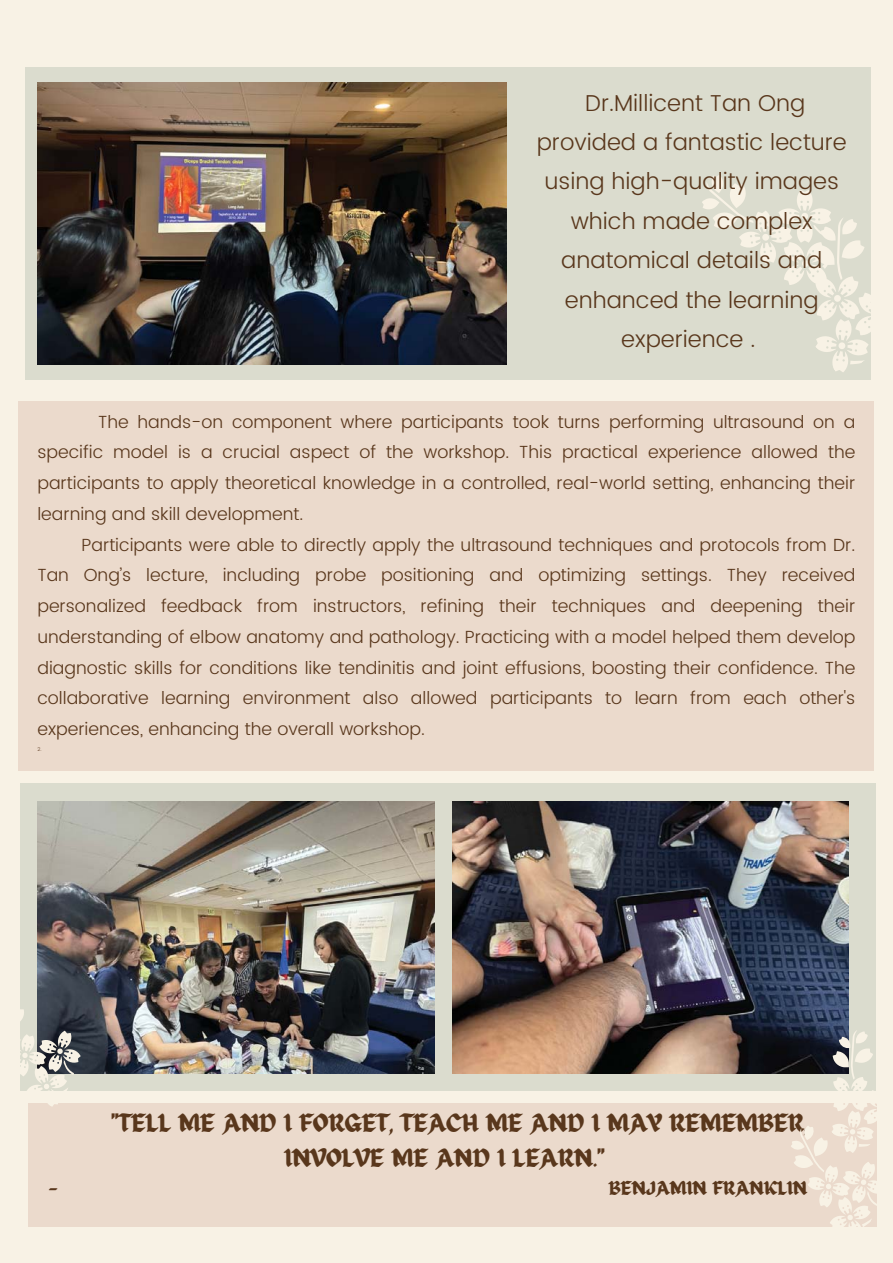
<style>
.page{position:relative;width:893px;height:1263px;background:#f8f2e5}
.page>*{position:absolute;margin:0;border:0;box-sizing:border-box;transform-origin:0 0}
.t1{font:25.35px/34.8px "ED Celandine";color:#59371c}
.t2{font:300 22.95px/39.3px "Poppins";color:#59371c;text-align:center}
.t3{font:19.35px "ED Celandine";color:#59371c}
.t4{font:300 17.55px/30.8px "Poppins";color:#59371c;text-align:justify}
.t5{font:300 5.25px "Poppins";color:#59371c}
</style>
<div class="page">
<div style="left:20px;top:783px;width:855px;height:308px;background:#dbdcce"></div>
<img style="left:37px;top:801px;width:398px;height:272px">
<div style="left:25px;top:67px;width:845px;height:313px;background:#dbdcce"></div>
<div style="left:19px;top:401px;width:855px;height:370px;background:#ebdacc"></div>
<div style="left:28px;top:1103px;width:848px;height:124px;background:#ebdacc"></div>
<svg style="left:702px;top:175px;width:169px;height:197px"></svg>
<img style="left:37px;top:83px;width:470px;height:281px">
<img style="left:452px;top:801px;width:396px;height:272px">
<svg style="left:791px;top:1030px;width:86px;height:197px"></svg>
<svg style="left:20px;top:994px;width:61px;height:112px"></svg>
<h2 class="t2" style="left:537px;top:83px;width:312px">Dr.Millicent Tan Ong provided a fantastic lecture using high-quality images which made complex anatomical details and enhanced the learning experience .</h2>
<p class="t4" style="left:37px;top:406px;width:819px;text-indent:61px">The hands-on component where participants took turns performing ultrasound on a specific model is a crucial aspect of the workshop. This practical experience allowed the participants to apply theoretical knowledge in a controlled, real-world setting, enhancing their learning and skill development.</p>
<p class="t4" style="left:37px;top:529px;width:820px;text-indent:44px">Participants were able to directly apply the ultrasound techniques and protocols from Dr.<br>Tan Ong’s lecture, including probe positioning and optimizing settings. They received personalized feedback from instructors, refining their techniques and deepening their understanding of elbow anatomy and pathology. Practicing with a model helped them develop diagnostic skills for conditions like tendinitis and joint effusions, boosting their confidence. The collaborative learning environment also allowed participants to learn from each other's experiences, enhancing the overall workshop.</p>
<p class="t5" style="left:37px;top:746px;width:6px">2.</p>
<h1 class="t1" style="left:284px;top:1107px;width:525px;text-indent:-173px">"TELL ME AND I FORGET, TEACH ME AND I MAY REMEMBER,<br>INVOLVE ME AND I LEARN."</h1>
<p class="t3" style="left:49px;top:1178px;width:10px">—</p>
<p class="t3" style="left:609px;top:1178px;width:200px">BENJAMIN FRANKLIN</p>
</div>
